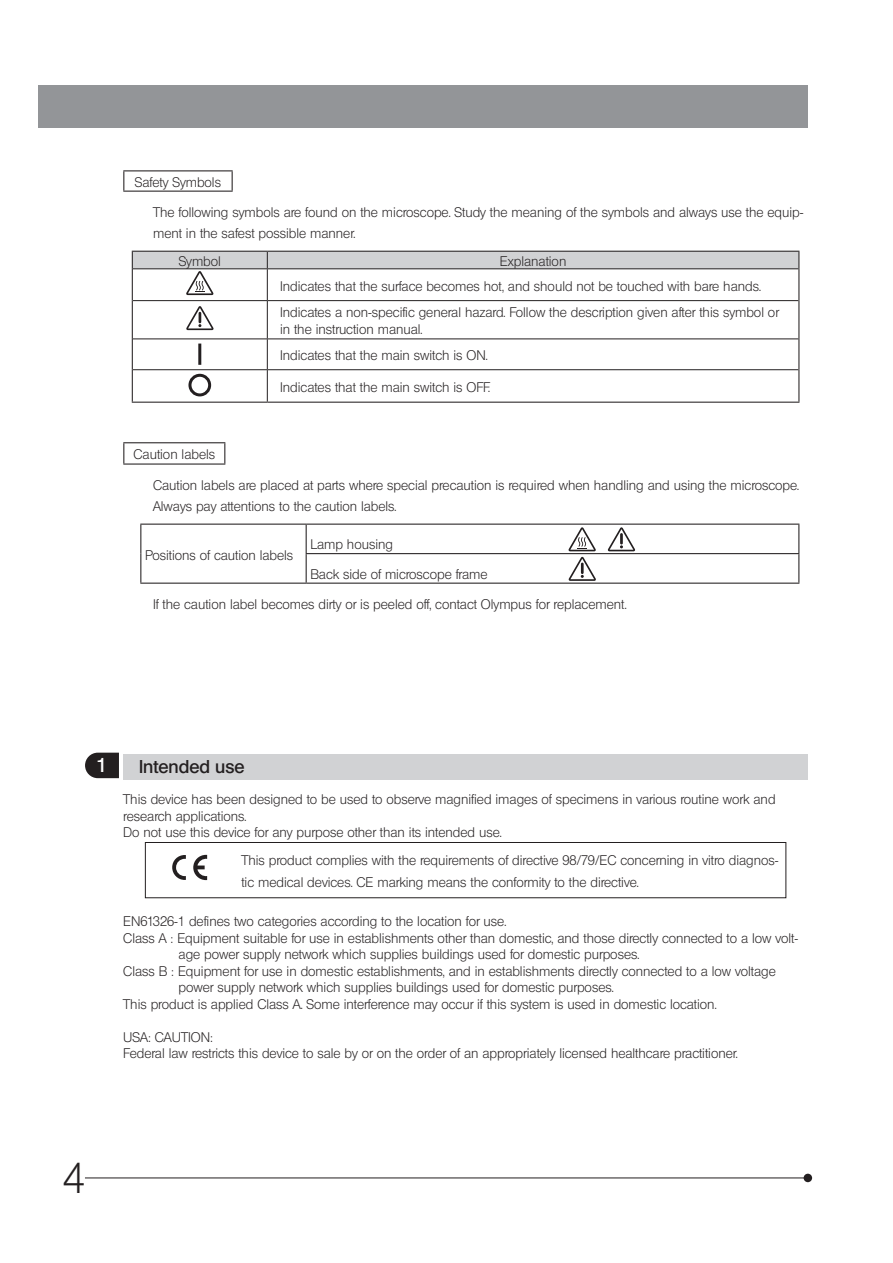
<style>
.page{position:relative;width:893px;height:1263px;background:#fff}
.page>*{position:absolute;margin:0;border:0;box-sizing:border-box;transform-origin:0 0}
.t1{font:42px "Olympus Leicht Normal";color:#231f20}
.t2{font:19.5px "Olympus Leicht Halbfett";color:#fff}
.t3{font:18px "Olympus Leicht Halbfett";color:#231f20}
.t4{font:13.5px/16.5px "Olympus Leicht Normal";color:#231f20}
</style>
<div class="page">
<div style="left:804px;top:1174px;width:8px;height:8px;background:#231f20;border-radius:50%"></div>
<hr style="left:85px;top:1177px;width:723px;height:1px;background:#231f20">
<div style="left:38px;top:85px;width:770px;height:43px;background:#939598"></div>
<div style="left:145px;top:842px;width:641px;height:56px;border:1px solid #231f20"></div>
<svg style="left:193px;top:855px;width:14px;height:25px"></svg>
<svg style="left:172px;top:855px;width:14px;height:25px"></svg>
<hr style="left:123px;top:442px;width:102px;height:1px;background:#231f20">
<svg style="left:123px;top:443px;width:1px;height:20px"></svg>
<svg style="left:224px;top:443px;width:1px;height:20px"></svg>
<hr style="left:123px;top:463px;width:102px;height:2px;background:#231f20">
<hr style="left:140px;top:524px;width:166px;height:1px;background:#231f20">
<hr style="left:306px;top:524px;width:493px;height:1px;background:#231f20">
<svg style="left:140px;top:525px;width:1px;height:58px"></svg>
<hr style="left:306px;top:553px;width:493px;height:1px;background:#231f20">
<svg style="left:306px;top:525px;width:1px;height:58px"></svg>
<svg style="left:798px;top:525px;width:1px;height:58px"></svg>
<hr style="left:140px;top:583px;width:166px;height:1px;background:#231f20">
<hr style="left:306px;top:583px;width:493px;height:1px;background:#231f20">
<svg style="left:568px;top:527px;width:28px;height:24px"></svg>
<svg style="left:608px;top:527px;width:27px;height:24px"></svg>
<svg style="left:569px;top:557px;width:27px;height:24px"></svg>
<hr style="left:123px;top:170px;width:110px;height:1px;background:#231f20">
<svg style="left:123px;top:171px;width:1px;height:20px"></svg>
<svg style="left:232px;top:171px;width:1px;height:20px"></svg>
<hr style="left:123px;top:191px;width:110px;height:1px;background:#231f20">
<hr style="left:132px;top:269px;width:1px;height:32px;background:#231f20">
<hr style="left:798px;top:269px;width:1px;height:32px;background:#231f20">
<hr style="left:132px;top:301px;width:1px;height:38px;background:#231f20">
<hr style="left:798px;top:301px;width:1px;height:38px;background:#231f20">
<hr style="left:132px;top:339px;width:1px;height:31px;background:#231f20">
<hr style="left:798px;top:339px;width:1px;height:31px;background:#231f20">
<hr style="left:132px;top:370px;width:1px;height:32px;background:#231f20">
<hr style="left:798px;top:370px;width:1px;height:32px;background:#231f20">
<hr style="left:132px;top:402px;width:135px;height:1px;background:#231f20">
<hr style="left:267px;top:402px;width:532px;height:1px;background:#231f20">
<hr style="left:267px;top:269px;width:1px;height:31px;background:#231f20">
<hr style="left:133px;top:300px;width:134px;height:1px;background:#231f20">
<hr style="left:267px;top:300px;width:531px;height:1px;background:#231f20">
<hr style="left:267px;top:301px;width:1px;height:37px;background:#231f20">
<hr style="left:133px;top:338px;width:134px;height:1px;background:#231f20">
<hr style="left:267px;top:338px;width:531px;height:1px;background:#231f20">
<hr style="left:267px;top:339px;width:1px;height:30px;background:#231f20">
<hr style="left:133px;top:369px;width:134px;height:1px;background:#231f20">
<hr style="left:267px;top:369px;width:531px;height:1px;background:#231f20">
<hr style="left:267px;top:370px;width:1px;height:32px;background:#231f20">
<svg style="left:132px;top:251px;width:667px;height:44px"></svg>
<svg style="left:186px;top:306px;width:28px;height:24px"></svg>
<hr style="left:198px;top:344px;width:3px;height:21px;background:#231f20">
<div style="left:188px;top:374px;width:23px;height:22px;border:3px solid #231f20;border-radius:50%"></div>
<div style="left:123px;top:754px;width:685px;height:26px;background:#d1d2d4"></div>
<svg style="left:85px;top:753px;width:34px;height:25px"></svg>
<p class="t4" style="left:135px;top:174px;width:88px">Safety Symbols</p>
<p class="t4" style="left:153px;top:202px;width:652px;line-height:21px">The following symbols are found on the microscope. Study the meaning of the symbols and always use the equip&shy;ment in the safest possible manner.</p>
<p class="t4" style="left:179px;top:253px;width:44px">Symbol</p>
<p class="t4" style="left:280px;top:249px;width:482px;line-height:24.8px;text-indent:220px">Explanation<br>Indicates that the surface becomes hot, and should not be touched with bare hands.</p>
<p class="t4" style="left:280px;top:304px;width:500px">Indicates a non-specific general hazard. Follow the description given after this symbol or in the instruction manual.</p>
<p class="t4" style="left:280px;top:347px;width:209px">Indicates that the main switch is ON.</p>
<p class="t4" style="left:280px;top:379px;width:212px">Indicates that the main switch is OFF.</p>
<p class="t4" style="left:134px;top:446px;width:83px">Caution labels</p>
<p class="t4" style="left:153px;top:475px;width:648px;line-height:21px">Caution labels are placed at parts where special precaution is required when handling and using the microscope.<br>Always pay attentions to the caution labels.</p>
<p class="t4" style="left:145px;top:546px;width:150px">Positions of caution labels</p>
<p class="t4" style="left:310px;top:530px;width:179px;line-height:29.5px">Lamp housing<br>Back side of microscope frame</p>
<p class="t4" style="left:153px;top:596px;width:475px">If the caution label becomes dirty or is peeled off, contact Olympus for replacement.</p>
<h2 class="t2" style="left:96px;top:754px;width:13px">1</h2>
<h3 class="t3" style="left:139px;top:756px;width:107px">Intended use</h3>
<p class="t4" style="left:123px;top:791px;width:654px">This device has been designed to be used to observe magnified images of specimens in various routine work and research applications.<br>Do not use this device for any purpose other than its intended use.</p>
<p class="t4" style="left:241px;top:850px;width:539px;line-height:21px">This product complies with the requirements of directive 98/79/EC concerning in vitro diagnos&shy;tic medical devices. CE marking means the conformity to the directive.</p>
<p class="t4" style="left:123px;top:913px;width:384px">EN61326-1 defines two categories according to the location for use.</p>
<p class="t4" style="left:123px;top:930px;width:676px">Class A : Equipment suitable for use in establishments other than domestic, and those directly connected to a low volt-</p>
<p class="t4" style="left:179px;top:946px;width:462px">age power supply network which supplies buildings used for domestic purposes.</p>
<p class="t4" style="left:123px;top:963px;width:654px">Class B : Equipment for use in domestic establishments, and in establishments directly connected to a low voltage</p>
<p class="t4" style="left:179px;top:979px;width:437px">power supply network which supplies buildings used for domestic purposes.</p>
<p class="t4" style="left:123px;top:996px;width:595px">This product is applied Class A. Some interference may occur if this system is used in domestic location.</p>
<p class="t4" style="left:123px;top:1029px;width:616px">USA: CAUTION:<br>Federal law restricts this device to sale by or on the order of an appropriately licensed healthcare practitioner.</p>
<h1 class="t1" style="left:63px;top:1153px;width:24px">4</h1>
</div>
